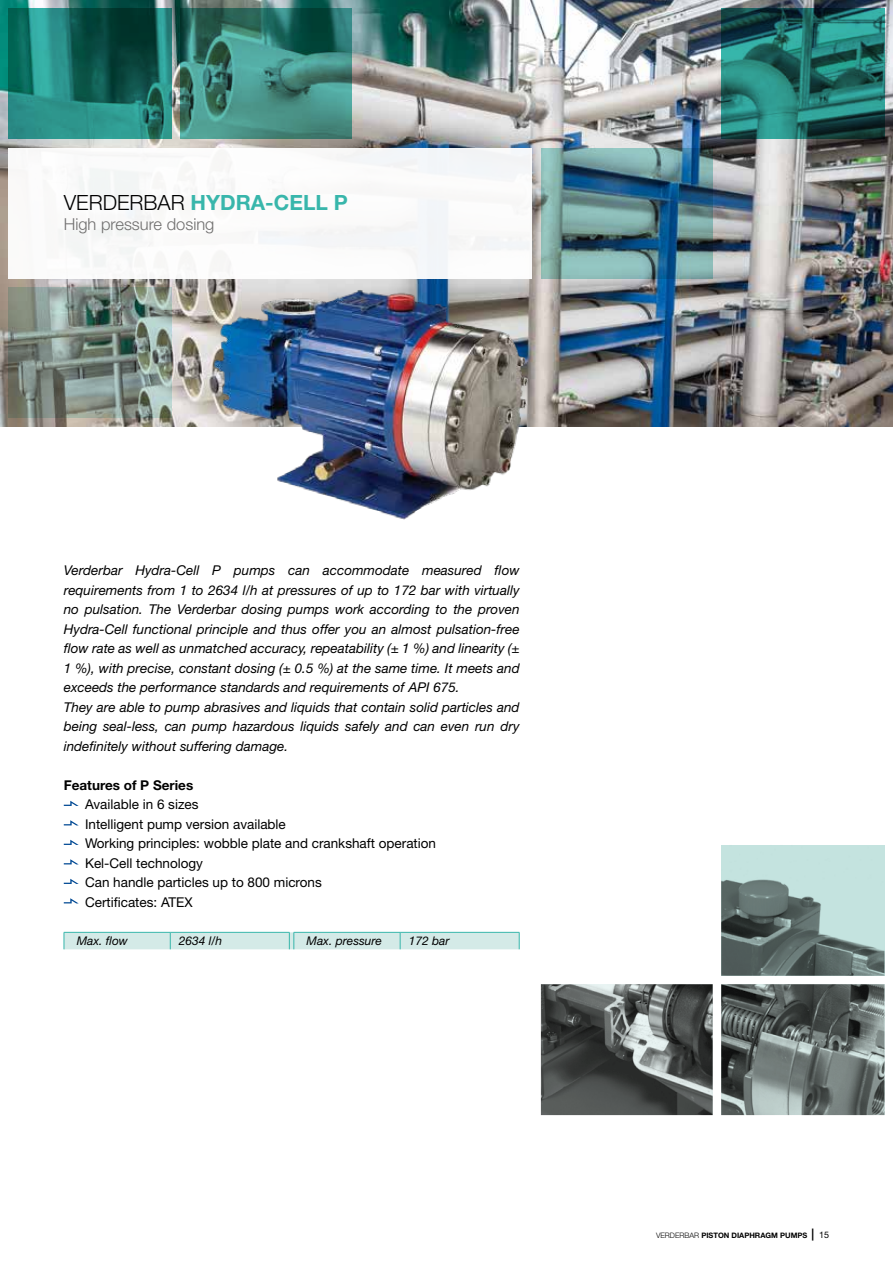
<style>
.page{position:relative;width:893px;height:1263px;background:#fff}
.page>*{position:absolute;margin:0;border:0;box-sizing:border-box;transform-origin:0 0}
.t1{font:700 21px "Helvetica Neue LT Std";color:#38b6ab}
.t2{font:300 16.5px "Helvetica Neue LT Std";color:#706f6f}
.t3{font:italic 13.5px/19.5px "Helvetica Neue LT Std";color:#000}
.t4{font:13.5px/19.5px "Helvetica Neue LT Std";color:#000}
.t5{font:700 13.5px "Helvetica Neue LT Std";color:#000}
.t6{font:italic 12px "Helvetica Neue LT Std";color:#000}
.t7{font:700 7.5px "Helvetica Neue LT Std";color:#000}
.s1{font-weight:300;color:#000}
.s2{font-weight:300}
.s3{font-size:12px}
.s4{font-weight:400;font-size:9px}
</style>
<div class="page">
<img style="left:0;top:0;width:893px;height:427px">
<div style="left:9px;top:148px;width:523px;height:131px;background:#fff"></div>
<svg style="left:180px;top:9px;width:172px;height:130px;background:#3b8177"></svg>
<svg style="left:9px;top:9px;width:163px;height:130px;background:#1b736a"></svg>
<svg style="left:721px;top:9px;width:163px;height:130px;background:#21706b"></svg>
<svg style="left:9px;top:287px;width:163px;height:131px;background:#7d8c83"></svg>
<img style="left:541px;top:148px;width:172px;height:131px">
<svg style="left:64px;top:801px;width:15px;height:5px"></svg>
<svg style="left:64px;top:820px;width:14px;height:5px"></svg>
<svg style="left:64px;top:840px;width:15px;height:5px"></svg>
<svg style="left:64px;top:859px;width:14px;height:5px"></svg>
<svg style="left:64px;top:879px;width:15px;height:5px"></svg>
<svg style="left:64px;top:898px;width:14px;height:5px"></svg>
<svg style="left:64px;top:932px;width:456px;height:17px;background:#cae6e3"></svg>
<svg style="left:721px;top:845px;width:163px;height:131px;background:#8da3a0"></svg>
<svg style="left:541px;top:984px;width:172px;height:131px;background:#565a59"></svg>
<svg style="left:721px;top:984px;width:163px;height:131px;background:#666e6c"></svg>
<img style="left:207px;top:234px;width:342px;height:286px">
<h1 class="t1" style="left:64px;top:190px;width:285px"><span class="s1">VERDERBAR</span> HYDRA-CELL P</h1>
<p class="t2" style="left:64px;top:214px;width:152px">High pressure dosing</p>
<p class="t3" style="left:64px;top:560px;width:457px">Verderbar Hydra-Cell P pumps can accommodate measured flow requirements from 1 to 2634 l/h at pressures of up to 172 bar with virtually no pulsation. The Verderbar dosing pumps work according to the proven Hydra-Cell functional principle and thus offer you an almost pulsation-free flow rate as well as unmatched accuracy, repeatability (± 1 %) and linearity (± 1 %), with precise, constant dosing (± 0.5 %) at the same time. It meets and exceeds the performance standards and requirements of API 675.<br>They are able to pump abrasives and liquids that contain solid particles and being seal-less, can pump hazardous liquids safely and can even run dry indefinitely without suffering damage.</p>
<p class="t5" style="left:64px;top:776px;width:131px">Features of P Series</p>
<p class="t4" style="left:85px;top:794px;width:353px">Available in 6 sizes<br>Intelligent pump version available<br>Working principles: wobble plate and crankshaft operation<br>Kel-Cell technology<br>Can handle particles up to 800 microns<br>Certificates: ATEX</p>
<p class="t6" style="left:77px;top:934px;width:53px">Max. flow</p>
<p class="t6" style="left:179px;top:934px;width:45px">2634 l/h</p>
<p class="t6" style="left:307px;top:934px;width:77px">Max. pressure</p>
<p class="t6" style="left:409px;top:934px;width:42px">172 bar</p>
<p class="t7" style="left:656px;top:1231px;width:175px"><span class="s2">VERDERBAR</span> PISTON DIAPHRAGM PUMPS <span class="s3">|</span> <span class="s4">15</span></p>
</div>
